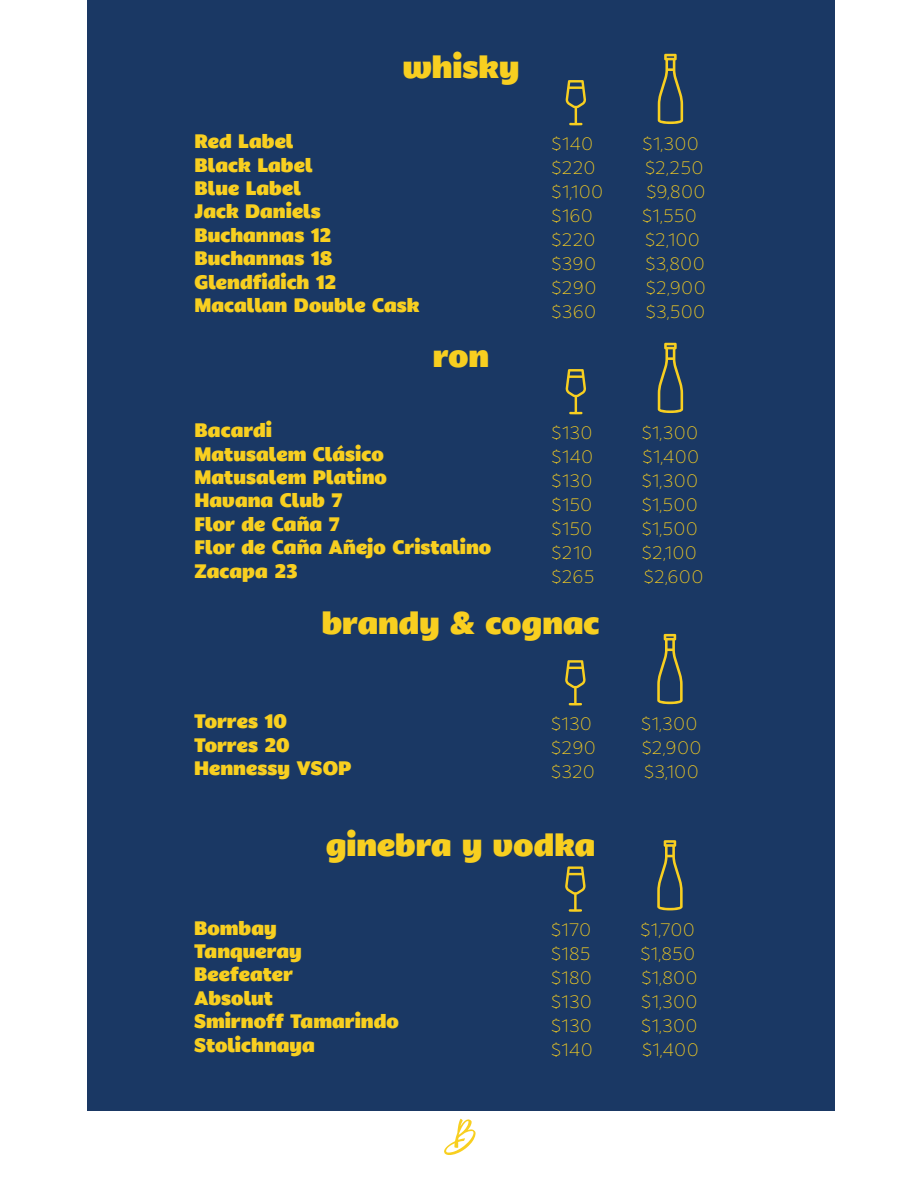
<style>
.page{position:relative;width:918px;height:1188px;background:#fff}
.page>*{position:absolute;margin:0;border:0;box-sizing:border-box;transform-origin:0 0}
.t1{font:900 31.35px "Anona";color:#f8cf20}
.t2{font:900 19.5px/23.4px "Anona";color:#f8cf20}
.t3{font:100 18px "Anona";letter-spacing:.01em;color:#f8cf20}
</style>
<div class="page">
<div style="left:87px;top:0;width:747px;height:1111px;background:#1a3864"></div>
<svg style="left:658px;top:54px;width:25px;height:70px"></svg>
<svg style="left:565px;top:80px;width:21px;height:45px"></svg>
<svg style="left:658px;top:343px;width:25px;height:70px"></svg>
<svg style="left:565px;top:369px;width:21px;height:45px"></svg>
<svg style="left:657px;top:634px;width:26px;height:70px"></svg>
<svg style="left:565px;top:660px;width:21px;height:45px"></svg>
<svg style="left:657px;top:840px;width:26px;height:70px"></svg>
<svg style="left:565px;top:866px;width:21px;height:46px"></svg>
<svg style="left:444px;top:1119px;width:32px;height:36px"></svg>
<h1 class="t1" style="left:403px;top:40px;width:118px">whisky</h1>
<p class="t2" style="left:195px;top:130px;width:227px">Red Label<br>Black Label<br>Blue Label<br>Jack Daniels<br>Buchannas 12<br>Buchannas 18<br>Glendfidich 12<br>Macallan Double Cask</p>
<p class="t3" style="left:551px;top:131px;width:44px">$140</p>
<p class="t3" style="left:642px;top:131px;width:58px">$1,300</p>
<p class="t3" style="left:551px;top:155px;width:46px">$220</p>
<p class="t3" style="left:645px;top:155px;width:60px">$2,250</p>
<p class="t3" style="left:551px;top:179px;width:53px">$1,100</p>
<p class="t3" style="left:646px;top:179px;width:61px">$9,800</p>
<p class="t3" style="left:551px;top:203px;width:43px">$160</p>
<p class="t3" style="left:642px;top:203px;width:57px">$1,550</p>
<p class="t3" style="left:551px;top:227px;width:46px">$220</p>
<p class="t3" style="left:645px;top:227px;width:57px">$2,100</p>
<p class="t3" style="left:551px;top:251px;width:46px">$390</p>
<p class="t3" style="left:645px;top:251px;width:61px">$3,800</p>
<p class="t3" style="left:551px;top:275px;width:47px">$290</p>
<p class="t3" style="left:645px;top:275px;width:62px">$2,900</p>
<p class="t3" style="left:551px;top:299px;width:46px">$360</p>
<p class="t3" style="left:646px;top:299px;width:61px">$3,500</p>
<h1 class="t1" style="left:433px;top:329px;width:58px">ron</h1>
<p class="t2" style="left:195px;top:419px;width:298px">Bacardi<br>Matusalem Clásico<br>Matusalem Platino<br>Havana Club 7<br>Flor de Caña 7<br>Flor de Caña Añejo Cristalino<br>Zacapa 23</p>
<p class="t3" style="left:551px;top:420px;width:43px">$130</p>
<p class="t3" style="left:641px;top:420px;width:58px">$1,300</p>
<p class="t3" style="left:551px;top:444px;width:44px">$140</p>
<p class="t3" style="left:642px;top:444px;width:59px">$1,400</p>
<p class="t3" style="left:551px;top:468px;width:43px">$130</p>
<p class="t3" style="left:641px;top:468px;width:58px">$1,300</p>
<p class="t3" style="left:551px;top:492px;width:43px">$150</p>
<p class="t3" style="left:641px;top:492px;width:58px">$1,500</p>
<p class="t3" style="left:551px;top:516px;width:43px">$150</p>
<p class="t3" style="left:641px;top:516px;width:58px">$1,500</p>
<p class="t3" style="left:551px;top:540px;width:43px">$210</p>
<p class="t3" style="left:642px;top:540px;width:57px">$2,100</p>
<p class="t3" style="left:551px;top:564px;width:45px">$265</p>
<p class="t3" style="left:643px;top:564px;width:61px">$2,600</p>
<h1 class="t1" style="left:322px;top:597px;width:279px">brandy &amp; cognac</h1>
<p class="t2" style="left:194px;top:710px;width:159px">Torres 10<br>Torres 20<br>Hennessy VSOP</p>
<p class="t3" style="left:551px;top:711px;width:43px">$130</p>
<p class="t3" style="left:641px;top:711px;width:58px">$1,300</p>
<p class="t3" style="left:551px;top:735px;width:47px">$290</p>
<p class="t3" style="left:641px;top:735px;width:62px">$2,900</p>
<p class="t3" style="left:551px;top:759px;width:46px">$320</p>
<p class="t3" style="left:644px;top:759px;width:56px">$3,100</p>
<h1 class="t1" style="left:326px;top:819px;width:271px">ginebra y vodka</h1>
<p class="t2" style="left:194px;top:916px;width:206px">Bombay<br>Tanqueray<br>Beefeater<br>Absolut<br>Smirnoff Tamarindo<br>Stolichnaya</p>
<p class="t3" style="left:551px;top:918px;width:42px">$170</p>
<p class="t3" style="left:640px;top:918px;width:56px">$1,700</p>
<p class="t3" style="left:551px;top:942px;width:41px">$185</p>
<p class="t3" style="left:640px;top:942px;width:56px">$1,850</p>
<p class="t3" style="left:551px;top:966px;width:43px">$180</p>
<p class="t3" style="left:641px;top:966px;width:58px">$1,800</p>
<p class="t3" style="left:551px;top:990px;width:43px">$130</p>
<p class="t3" style="left:641px;top:990px;width:58px">$1,300</p>
<p class="t3" style="left:551px;top:1014px;width:43px">$130</p>
<p class="t3" style="left:641px;top:1014px;width:58px">$1,300</p>
<p class="t3" style="left:551px;top:1038px;width:44px">$140</p>
<p class="t3" style="left:642px;top:1038px;width:59px">$1,400</p>
</div>
